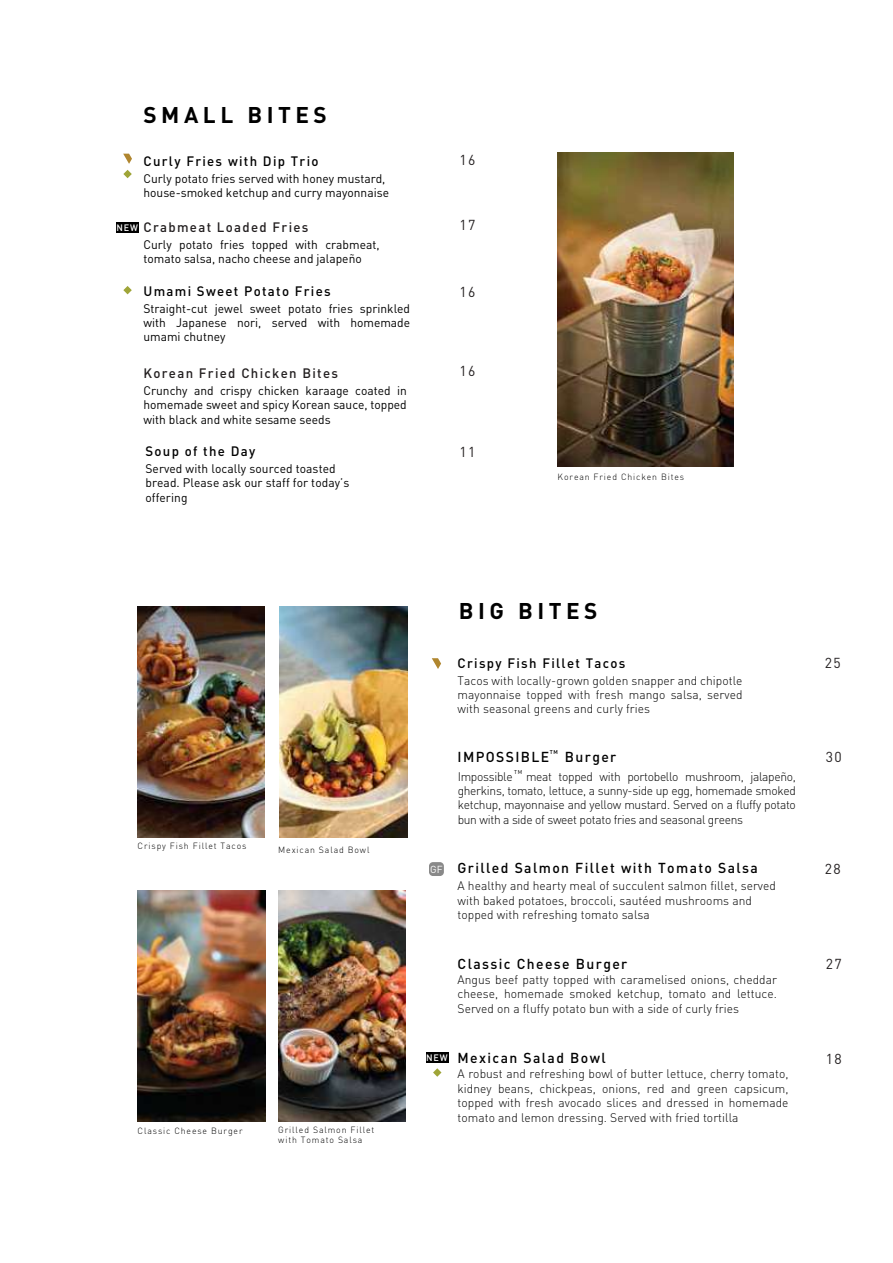
<style>
.page{position:relative;width:893px;height:1263px;background:#fff}
.page>*{position:absolute;margin:0;border:0;box-sizing:border-box;transform-origin:0 0}
.t1{font:700 22.5px "DIN Pro";letter-spacing:.2em;color:#000}
.t2{font:500 14.25px "DIN Pro";letter-spacing:.1em;color:#000}
.t3{font:14.25px "DIN Pro";letter-spacing:.1em;color:#231f20}
.t4{font:500 13.5px "DIN Pro";letter-spacing:.1em;color:#000}
.t5{font:500 13.5px "DIN Pro";letter-spacing:.1em;color:#231f20}
.t6{font:300 12.3px/14.4px "DIN Pro";letter-spacing:.005em;color:#000;text-align:justify}
.t7{font:12.3px/14.4px "DIN Pro";color:#000}
.t8{font:500 9.3px "DIN Pro";letter-spacing:.1em;color:#fff}
.t9{font:300 9px/10.5px "DIN Pro";letter-spacing:.1em;color:#000}
.t10{font:500 5.55px "DIN Pro";color:#000}
.t11{font:5.55px "DIN Pro";color:#000}
.s1{font-weight:400;font-size:10.05px;color:#fff}
</style>
<div class="page">
<svg style="left:123px;top:154px;width:9px;height:10px"></svg>
<svg style="left:123px;top:170px;width:9px;height:8px"></svg>
<svg style="left:123px;top:286px;width:9px;height:8px"></svg>
<div style="left:116px;top:223px;width:23px;height:10px;background:#000"></div>
<img style="left:558px;top:152px;width:175px;height:315px">
<img style="left:138px;top:606px;width:127px;height:232px">
<img style="left:138px;top:890px;width:128px;height:231px">
<img style="left:278px;top:890px;width:127px;height:231px">
<div style="left:429px;top:862px;width:15px;height:14px;background:#898989;border-radius:4px"></div>
<svg style="left:432px;top:658px;width:9px;height:11px"></svg>
<img style="left:279px;top:606px;width:128px;height:232px">
<svg style="left:433px;top:1068px;width:8px;height:9px"></svg>
<div style="left:426px;top:1053px;width:23px;height:10px;background:#000"></div>
<h1 class="t1" style="left:143px;top:100px;width:185px">SMALL BITES</h1>
<p class="t4" style="left:143px;top:152px;width:177px">Curly Fries with Dip Trio</p>
<p class="t7" style="left:143px;top:171px;width:247px">Curly potato fries served with honey mustard, house-smoked ketchup and curry mayonnaise</p>
<p class="t3" style="left:460px;top:150px;width:17px">16</p>
<p class="t5" style="left:143px;top:218px;width:167px">Crabmeat Loaded Fries</p>
<p class="t3" style="left:460px;top:215px;width:17px">17</p>
<p class="t7" style="left:143px;top:237px;width:238px">Curly potato fries topped with crabmeat, tomato salsa, nacho cheese and jalapeño</p>
<p class="t8" style="left:116px;top:221px;width:23px">NEW</p>
<p class="t4" style="left:143px;top:282px;width:189px">Umami Sweet Potato Fries</p>
<p class="t3" style="left:460px;top:282px;width:17px">16</p>
<p class="t7" style="left:143px;top:300px;width:268px;text-align:justify">Straight-cut jewel sweet potato fries sprinkled with Japanese nori, served with homemade umami chutney</p>
<p class="t5" style="left:143px;top:364px;width:196px">Korean Fried Chicken Bites</p>
<p class="t3" style="left:460px;top:361px;width:17px">16</p>
<p class="t7" style="left:143px;top:383px;width:265px;text-align:justify">Crunchy and crispy chicken karaage coated in homemade sweet and spicy Korean sauce, topped with black and white sesame seeds</p>
<p class="t4" style="left:145px;top:442px;width:111px">Soup of the Day</p>
<p class="t3" style="left:460px;top:442px;width:17px">11</p>
<p class="t7" style="left:145px;top:461px;width:205px">Served with locally sourced toasted bread. Please ask our staff for today’s offering</p>
<p class="t9" style="left:558px;top:471px;width:128px">Korean Fried Chicken Bites</p>
<h1 class="t1" style="left:459px;top:595px;width:140px">BIG BITES</h1>
<p class="t9" style="left:138px;top:840px;width:110px">Crispy Fish Fillet Tacos</p>
<p class="t9" style="left:278px;top:844px;width:93px">Mexican Salad Bowl</p>
<p class="t9" style="left:138px;top:1125px;width:106px">Classic Cheese Burger</p>
<p class="t9" style="left:278px;top:1124px;width:98px">Grilled Salmon Fillet with Tomato Salsa</p>
<p class="t4" style="left:458px;top:654px;width:169px">Crispy Fish Fillet Tacos</p>
<p class="t3" style="left:825px;top:653px;width:17px">25</p>
<p class="t6" style="left:458px;top:672px;width:286px">Tacos with locally-grown golden snapper and chipotle mayonnaise topped with fresh mango salsa, served with seasonal greens and curly fries</p>
<p class="t2" style="left:458px;top:747px;width:160px">IMPOSSIBLE Burger</p>
<p class="t3" style="left:826px;top:748px;width:17px">30</p>
<p class="t10" style="left:550px;top:748px;width:10px">TM</p>
<p class="t6" style="left:458px;top:768px;width:340px">Impossible meat topped with portobello mushroom, jalapeño, gherkins, tomato, lettuce, a sunny-side up egg, homemade smoked ketchup, mayonnaise and yellow mustard. Served on a fluffy potato bun with a side of sweet potato fries and seasonal greens</p>
<p class="t11" style="left:514px;top:768px;width:9px">TM</p>
<p class="t2" style="left:430px;top:859px;width:329px"><span class="s1">GF</span> Grilled Salmon Fillet with Tomato Salsa</p>
<p class="t3" style="left:825px;top:859px;width:17px">28</p>
<p class="t6" style="left:458px;top:878px;width:320px;text-align:left">A healthy and hearty meal of succulent salmon fillet, served with baked potatoes, broccoli, sautéed mushrooms and topped with refreshing tomato salsa</p>
<p class="t2" style="left:458px;top:954px;width:171px">Classic Cheese Burger</p>
<p class="t3" style="left:826px;top:954px;width:17px">27</p>
<p class="t6" style="left:458px;top:972px;width:321px">Angus beef patty topped with caramelised onions, cheddar cheese, homemade smoked ketchup, tomato and lettuce.<br>Served on a fluffy potato bun with a side of curly fries</p>
<p class="t8" style="left:426px;top:1051px;width:23px">NEW</p>
<p class="t2" style="left:458px;top:1048px;width:150px">Mexican Salad Bowl</p>
<p class="t3" style="left:826px;top:1049px;width:17px">18</p>
<p class="t6" style="left:458px;top:1066px;width:332px">A robust and refreshing bowl of butter lettuce, cherry tomato, kidney beans, chickpeas, onions, red and green capsicum, topped with fresh avocado slices and dressed in homemade tomato and lemon dressing. Served with fried tortilla</p>
</div>
